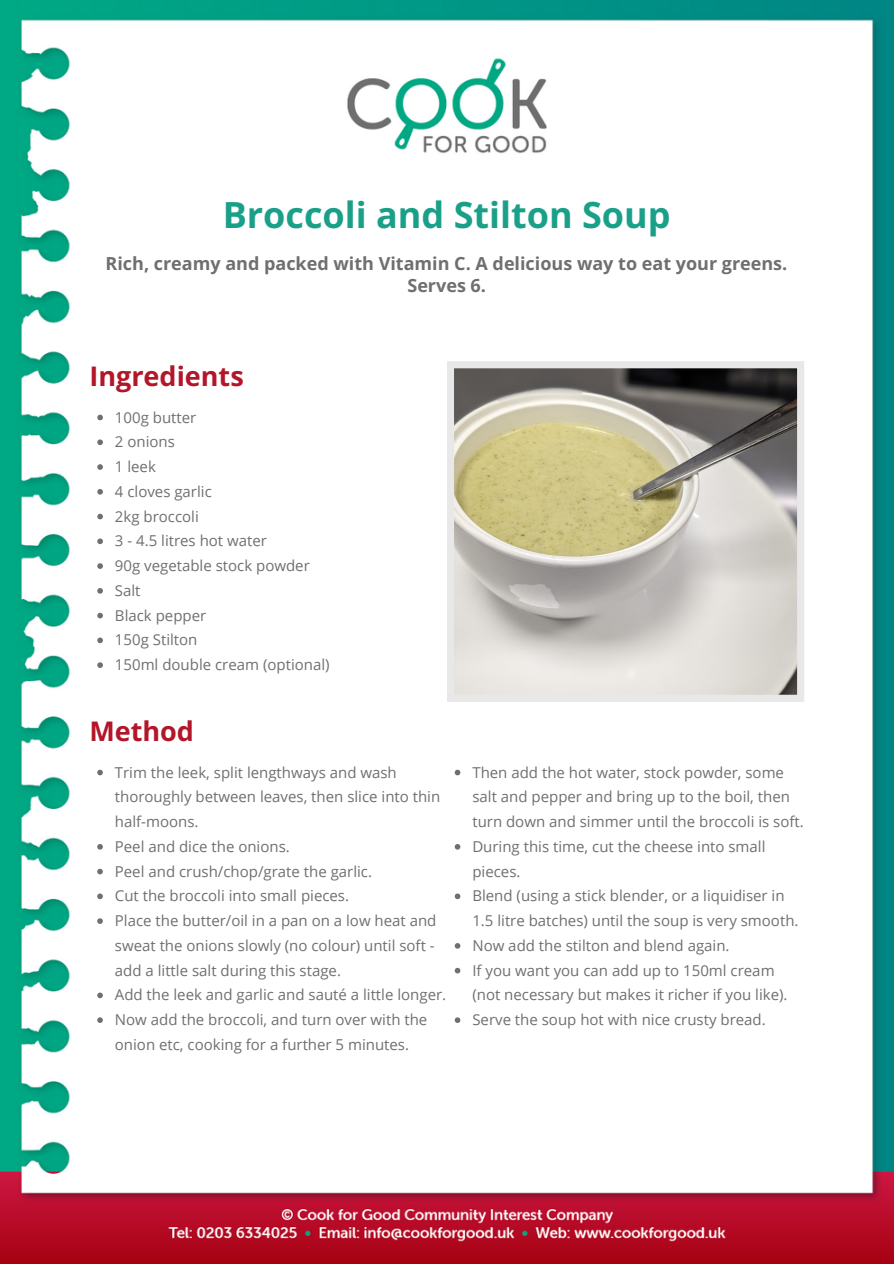
<style>
.page{position:relative;width:894px;height:1264px;background:#fff}
.page>*{position:absolute;margin:0;border:0;box-sizing:border-box;transform-origin:0 0}
.t1{font:700 36px "Open Sans";color:#1aa089}
.t2{font:700 27px "Open Sans";color:#b31629}
.t3{font:700 18px/22.5px "Open Sans";color:#706f6f;text-align:center}
.t4{font:15px/24.8px "Open Sans";color:#706f6f}
</style>
<div class="page">
<img style="left:0;top:0;width:893px;height:1263px">
<svg style="left:446px;top:361px;width:358px;height:341px;background:#beb9aa"></svg>
<svg style="left:97px;top:769px;width:6px;height:6px"></svg>
<svg style="left:97px;top:844px;width:6px;height:5px"></svg>
<svg style="left:97px;top:868px;width:6px;height:6px"></svg>
<svg style="left:97px;top:893px;width:6px;height:6px"></svg>
<svg style="left:97px;top:918px;width:6px;height:5px"></svg>
<svg style="left:97px;top:992px;width:6px;height:6px"></svg>
<svg style="left:97px;top:1017px;width:6px;height:5px"></svg>
<svg style="left:454px;top:769px;width:6px;height:6px"></svg>
<svg style="left:454px;top:844px;width:6px;height:5px"></svg>
<svg style="left:454px;top:893px;width:6px;height:6px"></svg>
<svg style="left:454px;top:943px;width:6px;height:5px"></svg>
<svg style="left:454px;top:967px;width:6px;height:6px"></svg>
<svg style="left:454px;top:1017px;width:6px;height:5px"></svg>
<svg style="left:97px;top:414px;width:6px;height:6px"></svg>
<svg style="left:97px;top:439px;width:6px;height:6px"></svg>
<svg style="left:97px;top:464px;width:6px;height:6px"></svg>
<svg style="left:97px;top:489px;width:6px;height:5px"></svg>
<svg style="left:97px;top:513px;width:6px;height:6px"></svg>
<svg style="left:97px;top:538px;width:6px;height:6px"></svg>
<svg style="left:97px;top:563px;width:6px;height:6px"></svg>
<svg style="left:97px;top:588px;width:6px;height:5px"></svg>
<svg style="left:97px;top:612px;width:6px;height:6px"></svg>
<svg style="left:97px;top:637px;width:6px;height:6px"></svg>
<svg style="left:97px;top:662px;width:6px;height:6px"></svg>
<h3 class="t1" style="left:222px;top:189px;width:449px">Broccoli and Stilton Soup</h3>
<h2 class="t3" style="left:105px;top:251px;width:683px">Rich, creamy and packed with Vitamin C. A delicious way to eat your greens.<br>Serves 6.</h2>
<p class="t2" style="left:89px;top:357px;width:156px">Ingredients</p>
<p class="t4" style="left:115px;top:404px;width:83px">100g butter</p>
<p class="t4" style="left:115px;top:429px;width:61px">2 onions</p>
<p class="t4" style="left:115px;top:454px;width:42px">1 leek</p>
<p class="t4" style="left:115px;top:478px;width:98px">4 cloves garlic</p>
<p class="t4" style="left:115px;top:503px;width:85px">2kg broccoli</p>
<p class="t4" style="left:115px;top:528px;width:153px">3 - 4.5 litres hot water</p>
<p class="t4" style="left:115px;top:553px;width:196px">90g vegetable stock powder</p>
<p class="t4" style="left:115px;top:577px;width:27px">Salt</p>
<p class="t4" style="left:115px;top:602px;width:93px">Black pepper</p>
<p class="t4" style="left:115px;top:627px;width:84px">150g Stilton</p>
<p class="t4" style="left:115px;top:652px;width:216px">150ml double cream (optional)</p>
<p class="t2" style="left:89px;top:712px;width:106px">Method</p>
<p class="t4" style="left:115px;top:759px;width:327px">Trim the leek, split lengthways and wash thoroughly between leaves, then slice into thin half-moons.</p>
<p class="t4" style="left:115px;top:833px;width:176px">Peel and dice the onions.</p>
<p class="t4" style="left:115px;top:858px;width:259px">Peel and crush/chop/grate the garlic.</p>
<p class="t4" style="left:115px;top:883px;width:236px">Cut the broccoli into small pieces.</p>
<p class="t4" style="left:115px;top:908px;width:323px;text-align:justify">Place the butter/oil in a pan on a low heat and sweat the onions slowly (no colour) until soft - add a little salt during this stage.</p>
<p class="t4" style="left:115px;top:982px;width:333px">Add the leek and garlic and sauté a little longer.</p>
<p class="t4" style="left:115px;top:1007px;width:314px">Now add the broccoli, and turn over with the onion etc, cooking for a further 5 minutes.</p>
<p class="t4" style="left:472px;top:759px;width:333px">Then add the hot water, stock powder, some salt and pepper and bring up to the boil, then turn down and simmer until the broccoli is soft.</p>
<p class="t4" style="left:472px;top:833px;width:294px">During this time, cut the cheese into small pieces.</p>
<p class="t4" style="left:472px;top:883px;width:327px">Blend (using a stick blender, or a liquidiser in<br>1.5 litre batches) until the soup is very smooth.</p>
<p class="t4" style="left:472px;top:932px;width:258px">Now add the stilton and blend again.</p>
<h2 class="t4" style="left:472px;top:957px;width:316px">If you want you can add up to 150ml cream (not necessary but makes it richer if you like).</h2>
<p class="t4" style="left:472px;top:1007px;width:295px">Serve the soup hot with nice crusty bread.</p>
</div>
